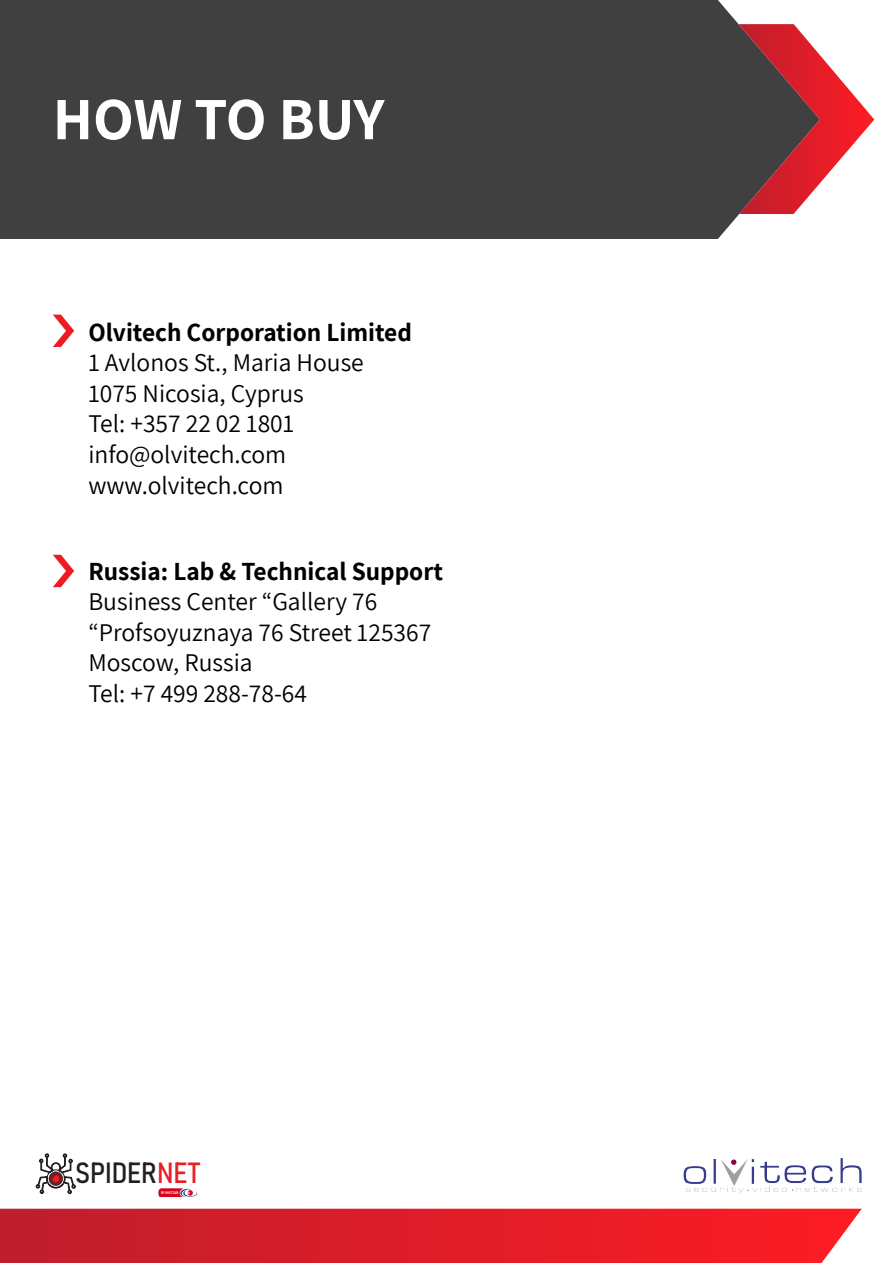
<style>
.page{position:relative;width:893px;height:1263px;background:#fff}
.page>*{position:absolute;margin:0;border:0;box-sizing:border-box;transform-origin:0 0}
.t1{font:700 60px "Assistant";letter-spacing:-.005em;color:#fff}
.t2{font:28.8px "Bahnschrift";color:#231f20}
.t3{font:25.5px/30.6px "Assistant";color:#000}
.t4{font:700 25.5px "Assistant";color:#000}
.t5{font:3.75px "Bahnschrift";color:#fff}
.s1{color:#e81f27}
</style>
<div class="page">
<div style="left:0;top:0;width:739px;height:239px;background:#404041"></div>
<svg style="left:738px;top:24px;width:136px;height:190px"></svg>
<svg style="left:0;top:1209px;width:862px;height:54px;background:#de222d"></svg>
<svg style="left:53px;top:315px;width:21px;height:32px"></svg>
<svg style="left:53px;top:555px;width:21px;height:32px"></svg>
<img style="left:158px;top:1188px;width:40px;height:9px">
<svg style="left:36px;top:1153px;width:40px;height:42px"></svg>
<img style="left:684px;top:1158px;width:178px;height:36px">
<h1 class="t1" style="left:53px;top:78px;width:333px">HOW TO BUY</h1>
<p class="t4" style="left:88px;top:314px;width:325px">Olvitech Corporation Limited</p>
<p class="t3" style="left:88px;top:346px;width:277px">1 Avlonos St., Maria House<br>1075 Nicosia, Cyprus<br>Tel: +357 22 02 1801 info@olvitech.com www.olvitech.com</p>
<p class="t4" style="left:88px;top:553px;width:356px">Russia: Lab &amp; Technical Support</p>
<p class="t3" style="left:88px;top:585px;width:344px">Business Center “Gallery 76 “Profsoyuznaya 76 Street 125367<br>Moscow, Russia<br>Tel: +7 499 288-78-64</p>
<p class="t2" style="left:75px;top:1151px;width:126px">SPIDER<span class="s1">NET</span></p>
<p class="t5" style="left:161px;top:1190px;width:19px">BY MIVTZAR</p>
</div>
